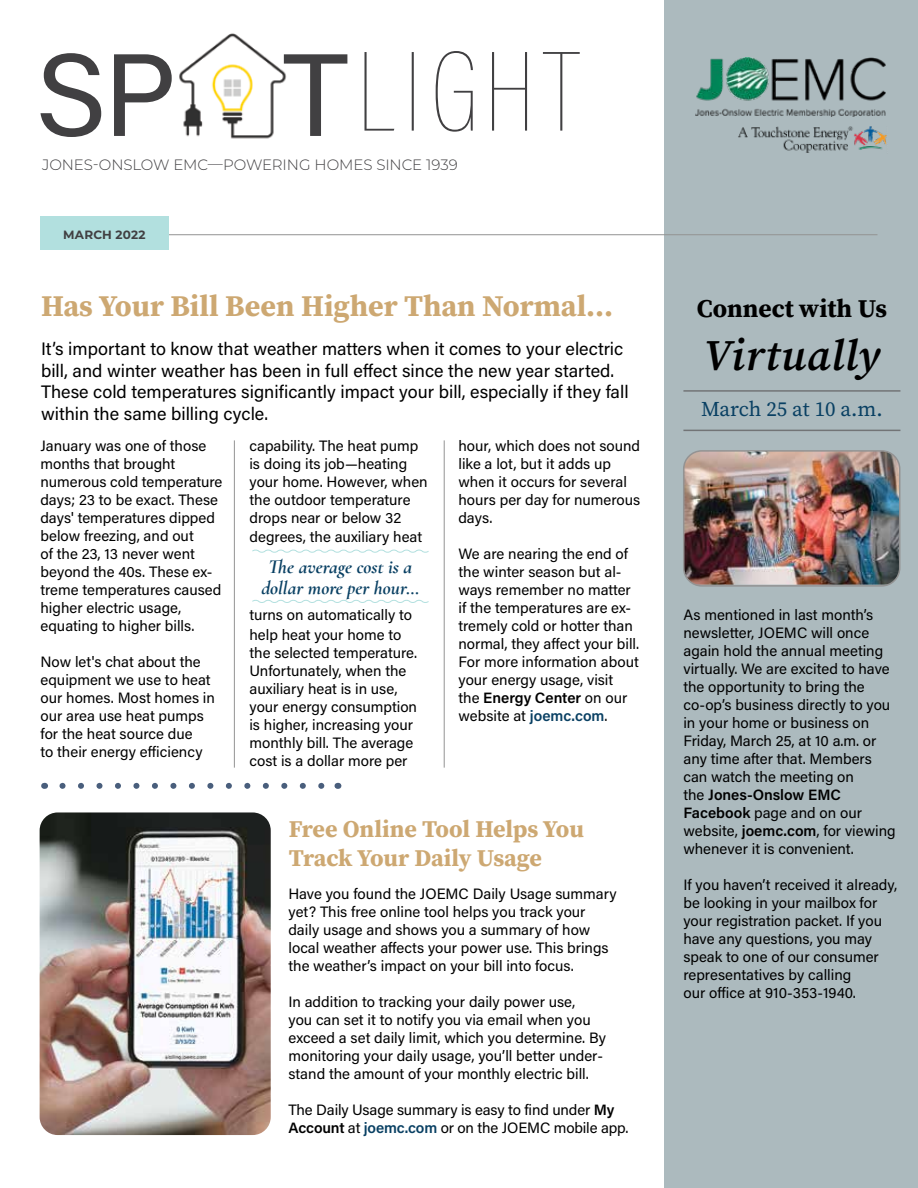
<style>
.page{position:relative;width:918px;height:1188px;background:#fff}
.page>*{position:absolute;margin:0;border:0;box-sizing:border-box;transform-origin:0 0}
.t1{font:italic 600 43.5px "Source Serif Pro";letter-spacing:.02em;color:#000}
.t2{font:700 30px "Source Serif Pro";color:#cda872}
.t3{font:700 25.5px "Source Serif Pro";color:#000}
.t4{font:700 24px/28.8px "Source Serif Pro";letter-spacing:-.005em;color:#cda872}
.t5{font:21px "Source Serif Pro";letter-spacing:-.005em;color:#094063}
.t6{font:italic 700 19.5px/20.7px "Cormorant Garamond";color:#094063;text-align:center}
.t7{font:18px/21.6px "Acumin Pro";color:#000}
.t8{font:15px/18px "Acumin Pro";color:#000}
.t9{font:300 15px "Montserrat";letter-spacing:-.005em;color:#414042}
.t10{font:700 12px "Montserrat";letter-spacing:.02em;color:#414042}
.s1{font-weight:600}
.s2{font-weight:600;color:#094063}
</style>
<div class="page">
<img style="left:205px;top:33px;width:66px;height:106px">
<div style="left:664px;top:0;width:254px;height:1188px;background:#acbabe"></div>
<svg style="left:40px;top:53px;width:307px;height:84px"></svg>
<svg style="left:364px;top:51px;width:216px;height:81px"></svg>
<hr style="left:40px;top:234px;width:838px;height:1px;background:#939393">
<div style="left:40px;top:216px;width:129px;height:34px;background:#b2e0df"></div>
<img style="left:695px;top:57px;width:191px;height:59px">
<img style="left:738px;top:126px;width:149px;height:27px">
<hr style="left:234px;top:440px;width:1px;height:328px;background:#939393">
<hr style="left:444px;top:440px;width:1px;height:328px;background:#939393">
<hr style="left:683px;top:390px;width:217px;height:2px;background:#727476">
<hr style="left:683px;top:430px;width:217px;height:1px;background:#727476">
<svg style="left:62px;top:783px;width:263px;height:6px"></svg>
<img style="left:686px;top:453px;width:214px;height:131px">
<div style="left:683px;top:450px;width:217px;height:137px;border:2px solid #939393;border-radius:18px"></div>
<img style="left:40px;top:812px;width:231px;height:323px">
<svg style="left:252px;top:549px;width:177px;height:4px"></svg>
<svg style="left:252px;top:599px;width:177px;height:4px"></svg>
<p class="t9" style="left:42px;top:154px;width:417px">JONES-ONSLOW EMC—POWERING HOMES SINCE 1939</p>
<p class="t10" style="left:63px;top:226px;width:84px">MARCH 2022</p>
<h2 class="t2" style="left:41px;top:285px;width:574px">Has Your Bill Been Higher Than Normal…</h2>
<p class="t7" style="left:41px;top:337px;width:589px">It’s important to know that weather matters when it comes to your electric bill, and winter weather has been in full effect since the new year started.<br>These cold temperatures significantly impact your bill, especially if they fall within the same billing cycle.</p>
<p class="t8" style="left:41px;top:436px;width:183px">January was one of those months that brought numerous cold temperature days; 23 to be exact. These days' temperatures dipped below freezing, and out<br>of the 23, 13 never went beyond the 40s. These ex&shy;treme temperatures caused higher electric usage, equating to higher bills.</p>
<p class="t8" style="left:41px;top:652px;width:176px">Now let's chat about the equipment we use to heat our homes. Most homes in our area use heat pumps for the heat source due<br>to their energy efficiency</p>
<p class="t8" style="left:249px;top:436px;width:180px">capability. The heat pump is doing its job—heating your home. However, when the outdoor temperature drops near or below 32</p>
<p class="t8" style="left:249px;top:528px;width:174px">degrees, the auxiliary heat</p>
<h3 class="t6" style="left:261px;top:556px;width:160px">The average cost is a dollar more per hour…</h3>
<p class="t8" style="left:249px;top:605px;width:164px;line-height:19.5px">turns on automatically to help heat your home to</p>
<p class="t8" style="left:249px;top:643px;width:169px">the selected temperature.<br>Unfortunately, when the auxiliary heat is in use, your energy consumption is higher, increasing your monthly bill. The average cost is a dollar more per</p>
<p class="t8" style="left:458px;top:436px;width:183px">hour, which does not sound like a lot, but it adds up when it occurs for several hours per day for numerous days.</p>
<p class="t8" style="left:458px;top:544px;width:182px">We are nearing the end of the winter season but al&shy;ways remember no matter if the temperatures are ex&shy;tremely cold or hotter than normal, they affect your bill.<br>For more information about your energy usage, visit<br>the <span class="s1">Energy Center</span> on our website at <span class="s2">joemc.com</span>.</p>
<h3 class="t4" style="left:289px;top:814px;width:297px">Free Online Tool Helps You<br>Track Your Daily Usage</h3>
<p class="t8" style="left:288px;top:884px;width:330px">Have you found the JOEMC Daily Usage summary yet? This free online tool helps you track your daily usage and shows you a summary of how local weather affects your power use. This brings the weather’s impact on your bill into focus.</p>
<p class="t8" style="left:288px;top:992px;width:319px">In addition to tracking your daily power use,<br>you can set it to notify you via email when you exceed a set daily limit, which you determine. By monitoring your daily usage, you’ll better under&shy;stand the amount of your monthly electric bill.</p>
<p class="t8" style="left:288px;top:1100px;width:342px">The Daily Usage summary is easy to find under <span class="s1">My<br>Account</span> at <span class="s2">joemc.com</span> or on the JOEMC mobile app.</p>
<h3 class="t3" style="left:697px;top:291px;width:192px">Connect with Us</h3>
<h1 class="t1" style="left:704px;top:326px;width:177px">Virtually</h1>
<h3 class="t5" style="left:701px;top:395px;width:183px">March 25 at 10 a.m.</h3>
<p class="t8" style="left:683px;top:605px;width:214px">As mentioned in last month’s newsletter, JOEMC will once again hold the annual meeting virtually. We are excited to have the opportunity to bring the co-op’s business directly to you in your home or business on<br>Friday, March 25, at 10 a.m. or any time after that. Members can watch the meeting on<br>the <span class="s1">Jones-Onslow EMC<br>Facebook</span> page and on our website, <span class="s1">joemc.com</span>, for viewing whenever it is convenient.</p>
<p class="t8" style="left:683px;top:875px;width:215px">If you haven’t received it already, be looking in your mailbox for your registration packet. If you have any questions, you may speak to one of our consumer representatives by calling<br>our office at 910-353-1940.</p>
</div>
